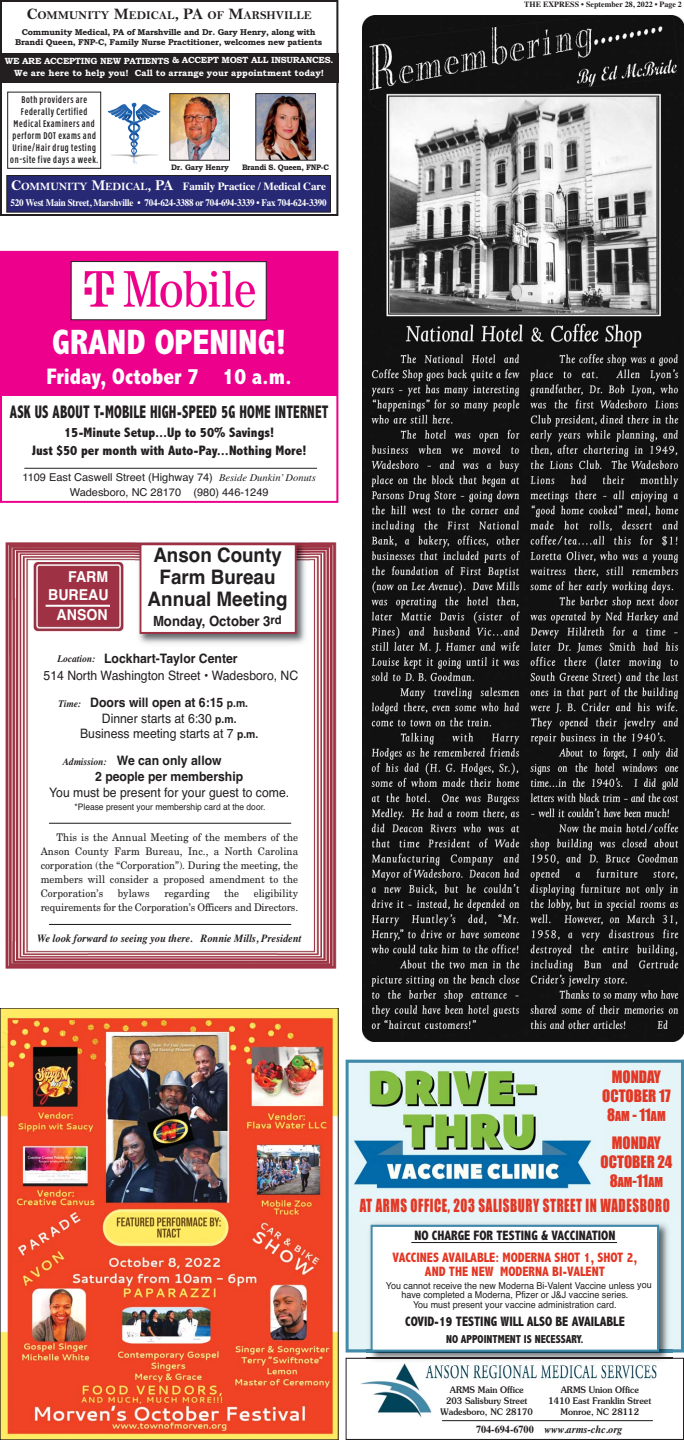
<style>
.page{position:relative;width:684px;height:1440px;background:#fff}
.page>*{position:absolute;margin:0;border:0;box-sizing:border-box;transform-origin:0 0}
.t1{font:800 condensed 35.5px "Abadi";color:#fff}
.t2{font:800 condensed 22.7px "Abadi";color:#fff}
.t3{font:700 20px/22px "Helvetica";color:#231f20;text-align:center;scale:.94 1}
.t4{font:800 condensed 18.4px "Abadi";letter-spacing:.015em;color:#231f20;scale:.76 1}
.t5{font:16.8px "Impact";letter-spacing:.045em;color:#e23724;scale:.78 1}
.t6{font:15.8px/19px "Impact";color:#e23724;text-align:center;scale:.95 1}
.t7{font:700 15px/18px "Helvetica";color:#fff;text-align:right;scale:.94 1}
.t8{font:700 14px "Helvetica";color:#231f20;scale:.94 1}
.t9{font:800 condensed 13.8px/18.5px "Abadi";color:#231f20;text-align:center}
.t10{font:800 condensed 13.7px "Abadi";color:#231f20;scale:.95 1}
.t11{font:800 condensed 13.7px/14px "Abadi";color:#e23724;text-align:center;scale:.95 1}
.t12{font:13px/15.6px "Helvetica";color:#231f20;text-align:center;scale:.94 1}
.t13{font:700 13px/15.6px "Helvetica";color:#231f20;text-align:center;scale:.94 1}
.t14{font:12px "Bell MT Bold";color:#231f20}
.t15{font:800 condensed 11.6px "Abadi";color:#231f20;scale:.95 1}
.t16{font:italic 700 11px "Times";color:#231f20;scale:.94 1}
.t17{font:700 11px "Times";letter-spacing:-.01em;color:#fff}
.t18{font:10.8px/14.7px "Helvetica";color:#231f20;text-align:center}
.t19{font:italic 700 10.8px "Times";color:#231f20;scale:.95 1}
.t20{font:10.5px/14px "New Century Schlbk";letter-spacing:.01em;color:#231f20;text-align:justify;scale:.94 1}
.t21{font:10.5px/14px "New Century Schlbk";letter-spacing:-.01em;color:#231f20;text-align:right;scale:.94 1}
.t22{font:10px/12px "Roadgeek 2005 Series 1 B";color:#231f20;text-align:center}
.t23{font:700 10px "Times";letter-spacing:-.02em;color:#fff;scale:.9 1}
.t24{font:italic 700 10px "Times";color:#231f20;scale:.94 1}
.t25{font:9.5px "Helvetica";color:#231f20;scale:.95 1}
.t26{font:700 9px/12.6px "Bookman Old Style";letter-spacing:-.015em;color:#fff;text-align:center}
.t27{font:500 9px/10.8px "Souvenir";color:#231f20;text-align:center;scale:.95 1}
.t28{font:9px "Helvetica";color:#231f20;scale:.94 1}
.t29{font:700 8.5px/10.2px "Bookman Old Style";letter-spacing:-.025em;color:#231f20;text-align:center}
.t30{font:700 8px "Times";color:#231f20}
.t31{font:700 8px "Bookman Old Style";letter-spacing:-.04em;color:#231f20;scale:.95 1}
.t32{font:700 8px "Bookman Old Style";letter-spacing:-.02em;color:#231f20;scale:.95 1}
.s1{font-size:16px}
.s2{font-family:"Bell MT Bold";font-weight:400;font-size:15px}
.s3{font-family:"Bell MT Bold";font-weight:400;font-size:11.2px}
.s4{font-family:"Times";font-style:italic;font-size:10.4px}
.s5{font-weight:700}
.s6{font-weight:700;font-size:11px}
.s7{font-size:12.7px}
.s8{font-style:normal}
</style>
<div class="page">
<img style="left:2px;top:1010px;width:334px;height:428px">
<div style="left:349px;top:1063px;width:332px;height:286px;background:#e5f4f7"></div>
<img style="left:353px;top:1070px;width:239px;height:119px">
<div style="left:346px;top:1060px;width:338px;height:292px;border:3px solid #428aa9"></div>
<div style="left:346px;top:1358px;width:338px;height:82px;border:1px solid #231f20"></div>
<svg style="left:360px;top:1359px;width:312px;height:80px"></svg>
<img style="left:366px;top:1359px;width:294px;height:7px">
<img style="left:366px;top:1223px;width:306px;height:136px">
<div style="left:373px;top:1227px;width:284px;height:123px;background:#fff"></div>
<div style="left:371px;top:1225px;width:288px;height:127px;border:2px solid #428aa9"></div>
<hr style="left:411px;top:1242px;width:206px;height:1px;background:#231f20">
<div style="left:0;top:0;width:338px;height:216px;border:2px solid #231f20"></div>
<img style="left:171px;top:95px;width:57px;height:64px">
<div style="left:169px;top:93px;width:61px;height:68px;border:1px solid #231f20"></div>
<img style="left:257px;top:95px;width:57px;height:64px">
<div style="left:255px;top:93px;width:61px;height:68px;border:1px solid #231f20"></div>
<img style="left:108px;top:103px;width:53px;height:61px">
<div style="left:0;top:53px;width:338px;height:29px;background:#231f20"></div>
<div style="left:7px;top:176px;width:323px;height:36px;background:#282975"></div>
<div style="left:7px;top:175px;width:324px;height:37px;border:1px solid #231f20"></div>
<div style="left:7px;top:92px;width:94px;height:77px;border:1px solid #231f20"></div>
<img style="left:5px;top:542px;width:332px;height:427px">
<svg style="left:123px;top:562px;width:2px;height:69px"></svg>
<img style="left:33px;top:562px;width:90px;height:69px">
<hr style="left:49px;top:823px;width:242px;height:1px;background:#231f20">
<hr style="left:49px;top:924px;width:242px;height:1px;background:#231f20">
<div style="left:41px;top:569px;width:74px;height:54px;background:#9e3244"></div>
<hr style="left:46px;top:605px;width:64px;height:2px;background:#fff">
<img style="left:135px;top:542px;width:174px;height:105px">
<div style="left:141px;top:545px;width:154px;height:87px;background:#fff"></div>
<div style="left:140px;top:543px;width:157px;height:91px;border:2px solid #9e3244"></div>
<div style="left:0;top:251px;width:338px;height:252px;border:2px solid #ec008c"></div>
<div style="left:2px;top:251px;width:335px;height:144px;background:#ec008c"></div>
<img style="left:73px;top:263px;width:191px;height:55px">
<div style="left:71px;top:261px;width:195px;height:59px;border:1px solid #231f20"></div>
<hr style="left:24px;top:468px;width:293px;height:1px;background:#231f20">
<img style="left:363px;top:16px;width:321px;height:1025px">
<p class="t14" style="left:27px;top:8px;width:287px"><span class="s1">C</span>OMMUNITY <span class="s1">M</span>EDICAL<span class="s1">, PA</span> OF <span class="s1">M</span>ARSHVILLE</p>
<p class="t26" style="left:5px;top:55px;width:330px">WE ARE ACCEPTING NEW PATIENTS &amp; ACCEPT MOST ALL INSURANCES.<br>We are here to help you! Call to arrange your appointment today!</p>
<p class="t29" style="left:15px;top:27px;width:309px">Community Medical, PA of Marshville and Dr. Gary Henry, along with<br>Brandi Queen, FNP-C, Family Nurse Practitioner, welcomes new patients</p>
<p class="t22" style="left:10px;top:94px;width:90px">Both providers are<br>Federally Certified<br>Medical Examiners and perform DOT exams and<br>Urine/Hair drug testing on-site five days a week.</p>
<p class="t32" style="left:171px;top:164px;width:62px">Dr. Gary Henry</p>
<p class="t31" style="left:242px;top:164px;width:93px">Brandi S. Queen, FNP-C</p>
<p class="t17" style="left:11px;top:182px;width:316px"><span class="s2">C</span><span class="s3">OMMUNITY</span> <span class="s2">M</span><span class="s3">EDICAL</span><span class="s2">, PA</span> Family Practice / Medical Care</p>
<p class="t23" style="left:11px;top:199px;width:352px">520 West Main Street, Marshville • 704-624-3388 or 704-694-3339 • Fax 704-624-3390</p>
<h1 class="t1" style="left:52px;top:330px;width:236px">GRAND OPENING!</h1>
<h2 class="t2" style="left:46px;top:368px;width:247px">Friday, October 7 10 a.m.</h2>
<h3 class="t4" style="left:10px;top:406px;width:421px">ASK US ABOUT T-MOBILE HIGH-SPEED 5G HOME INTERNET</h3>
<h3 class="t9" style="left:32px;top:424px;width:276px">15-Minute Setup...Up to 50% Savings!<br>Just $50 per month with Auto-Pay...Nothing More!</h3>
<p class="t18" style="left:22px;top:471px;width:295px">1109 East Caswell Street (Highway 74) <span class="s4">Beside Dunkin’ Donuts<br></span>Wadesboro, NC 28170 (980) 446-1249</p>
<h3 class="t7" style="left:48px;top:569px;width:66px">FARM<br>BUREAU</h3>
<h3 class="t7" style="left:57px;top:607px;width:56px">ANSON</h3>
<h3 class="t3" style="left:148px;top:546px;width:150px">Anson County<br>Farm Bureau<br>Annual Meeting</h3>
<h3 class="t8" style="left:153px;top:616px;width:138px">Monday, October 3<sup>rd</sup></h3>
<p class="t13" style="left:104px;top:651px;width:144px">Lockhart-Taylor Center</p>
<p class="t12" style="left:44px;top:669px;width:272px">514 North Washington Street • Wadesboro, NC</p>
<p class="t24" style="left:58px;top:655px;width:41px">Location:</p>
<p class="t12" style="left:80px;top:696px;width:191px"><span class="s5">Doors will open at 6:15</span> <span class="s6">p.m.<br></span>Dinner starts at 6:30 <span class="s6">p.m.<br></span>Business meeting starts at 7 <span class="s6">p.m.</span></p>
<p class="t13" style="left:95px;top:754px;width:159px">We can only allow<br>2 people per membership</p>
<p class="t12" style="left:49px;top:786px;width:257px">You must be present for your guest to come.</p>
<p class="t20" style="left:41px;top:831px;width:275px;text-indent:16px">This is the Annual Meeting of the members of the Anson County Farm Bureau, Inc., a North Carolina corporation (the “Corporation”). During the meeting, the members will consider a proposed amendment to the Corporation’s</p>
<p class="t24" style="left:58px;top:700px;width:26px">Time:</p>
<p class="t24" style="left:63px;top:758px;width:48px">Admission:</p>
<p class="t28" style="left:75px;top:804px;width:205px">*Please present your membership card at the door.</p>
<p class="t21" style="left:41px;top:887px;width:275px">eligibility<br>requirements for the Corporation’s Officers and Directors.</p>
<p class="t16" style="left:37px;top:934px;width:283px">We look forward to seeing you there. Ronnie Mills, President</p>
<p class="t20" style="left:118px;top:887px;width:36px">bylaws</p>
<p class="t20" style="left:164px;top:887px;width:50px">regarding</p>
<p class="t20" style="left:224px;top:887px;width:17px">the</p>
<p class="t30" style="left:524px;top:1px;width:159px">THE EXPRESS • September 28, 2022 • Page 2</p>
<h3 class="t6" style="left:602px;top:1068px;width:74px">MONDAY<br>OCTOBER 17<br>8<span class="s7">AM</span> - 11<span class="s7">AM</span></h3>
<h3 class="t6" style="left:601px;top:1134px;width:77px">MONDAY<br>OCTOBER 24<br>8<span class="s7">AM</span>-11<span class="s7">AM</span></h3>
<h3 class="t5" style="left:360px;top:1200px;width:399px">AT ARMS OFFICE, 203 SALISBURY STREET IN WADESBORO</h3>
<h3 class="t10" style="left:414px;top:1230px;width:213px">NO CHARGE FOR TESTING &amp; VACCINATION</h3>
<h3 class="t11" style="left:393px;top:1252px;width:259px">VACCINES AVAILABLE: MODERNA SHOT 1, SHOT 2,<br>AND THE NEW MODERNA BI-VALENT</h3>
<p class="t25" style="left:386px;top:1282px;width:282px">You cannot receive the new Moderna Bi-Valent Vaccine unless you</p>
<p class="t25" style="left:401px;top:1291px;width:241px">have completed a Moderna, Pfizer or J&amp;J vaccine series.</p>
<p class="t25" style="left:413px;top:1301px;width:216px">You must present your vaccine administration card.</p>
<h3 class="t10" style="left:405px;top:1317px;width:233px">COVID-19 TESTING WILL ALSO BE AVAILABLE</h3>
<p class="t15" style="left:446px;top:1335px;width:147px">NO APPOINTMENT IS NECESSARY.</p>
<p class="t27" style="left:441px;top:1385px;width:99px">ARMS Main Office<br>203 Salisbury Street<br>Wadesboro, NC 28170</p>
<p class="t27" style="left:548px;top:1385px;width:110px">ARMS Union Office<br>1410 East Franklin Street<br>Monroe, NC 28112</p>
<p class="t19" style="left:476px;top:1425px;width:156px"><span class="s8">704-694-6700</span> www.arms-chc.org</p>
</div>
